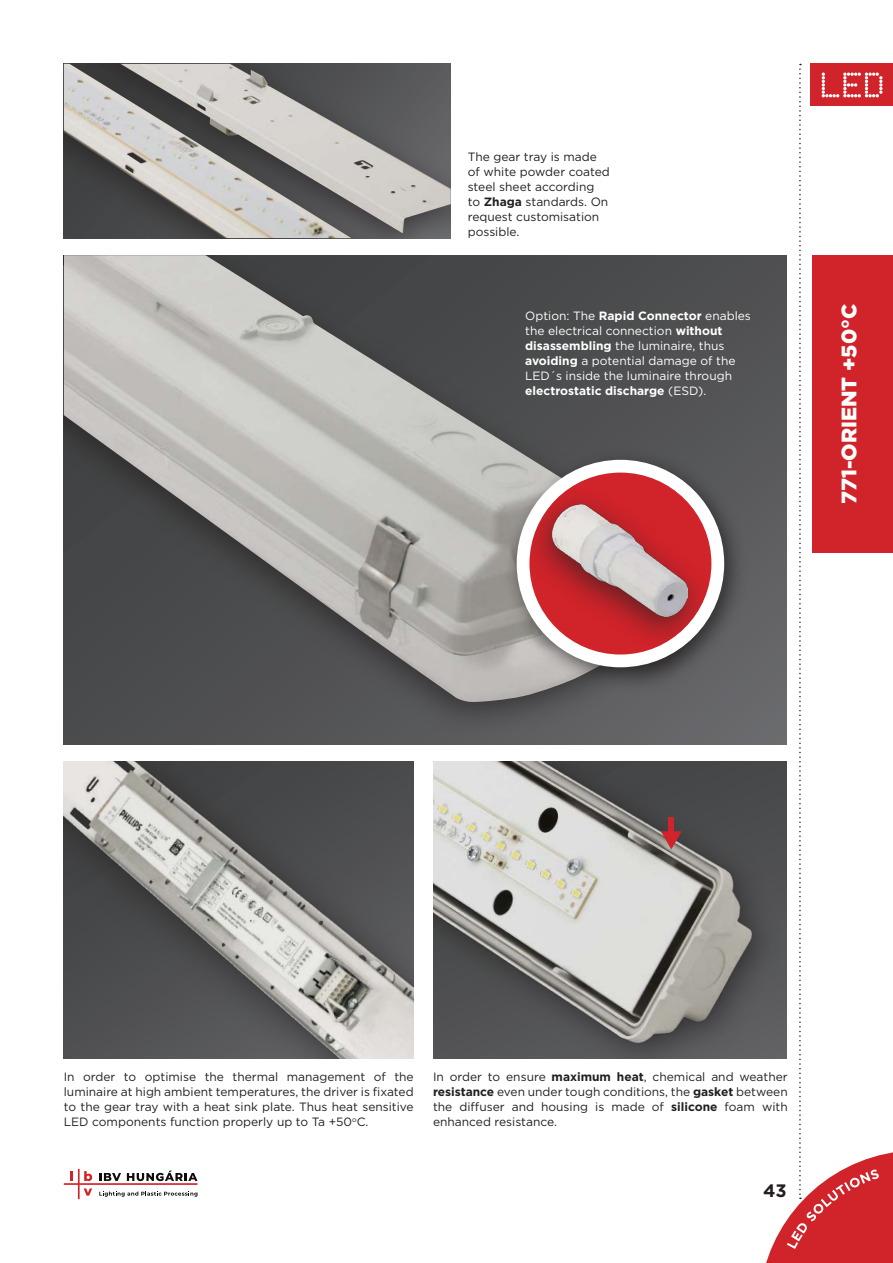
<style>
.page{position:relative;width:893px;height:1263px;background:#fff}
.page>*{position:absolute;margin:0;border:0;box-sizing:border-box;transform-origin:0 0}
.t1{font:900 21px "Gotham";color:#fff}
.t2{font:700 18px "Gotham";color:#231f20}
.t3{font:12px/15px "Gotham";color:#231f20;text-align:justify}
.t4{font:12px/15px "Gotham";color:#fff}
.s1{font-weight:700}
</style>
<div class="page">
<svg style="left:64px;top:1169px;width:133px;height:30px"></svg>
<svg style="left:761px;top:64px;width:132px;height:1199px"></svg>
<svg style="left:64px;top:255px;width:723px;height:489px;background:#595a5c"></svg>
<div style="left:64px;top:255px;width:645px;height:482px;background:#231f20;opacity:.66"></div>
<img style="left:64px;top:255px;width:625px;height:447px">
<img style="left:422px;top:64px;width:29px;height:169px">
<div style="left:64px;top:64px;width:358px;height:174px;background:#231f20;opacity:.66"></div>
<img style="left:64px;top:64px;width:287px;height:174px">
<img style="left:64px;top:761px;width:350px;height:298px">
<img style="left:433px;top:761px;width:354px;height:298px">
<svg style="left:661px;top:831px;width:21px;height:18px"></svg>
<div style="left:668px;top:817px;width:6px;height:18px;background:#d1232a"></div>
<div style="left:504px;top:447px;width:245px;height:245px;background:#231f20;opacity:.75"></div>
<svg style="left:523px;top:466px;width:195px;height:195px"></svg>
<div style="left:523px;top:485px;width:189px;height:167px;background:#231f20;opacity:.66"></div>
<img style="left:552px;top:504px;width:135px;height:113px">
<div style="left:517px;top:460px;width:207px;height:207px;border:13px solid #fff;border-radius:50%"></div>
<p class="t3" style="left:468px;top:149px;width:144px;text-align:left">The gear tray is made of white powder coated steel sheet according<br>to <span class="s1">Zhaga</span> standards. On request customisation possible.</p>
<p class="t4" style="left:525px;top:308px;width:227px">Option: The <span class="s1">Rapid Connector</span> enables the electrical connection <span class="s1">without disassembling</span> the luminaire, thus <span class="s1">avoiding</span> a potential damage of the LED´s inside the luminaire through <span class="s1">electrostatic discharge</span> (ESD).</p>
<h1 class="t1" style="left:835px;top:504px;width:202px;rotate:-90deg">771-ORIENT +50°C</h1>
<p class="t3" style="left:64px;top:1069px;width:351px">In order to optimise the thermal management of the luminaire at high ambient temperatures, the driver is fixated to the gear tray with a heat sink plate. Thus heat sensitive LED components function properly up to Ta +50<sup>o</sup>C.</p>
<p class="t3" style="left:433px;top:1069px;width:356px">In order to ensure <span class="s1">maximum heat</span>, chemical and weather <span class="s1">resistance</span> even under tough conditions, the <span class="s1">gasket</span> between the diffuser and housing is made of <span class="s1">silicone</span> foam with enhanced resistance.</p>
<h2 class="t2" style="left:763px;top:1178px;width:25px">43</h2>
</div>
